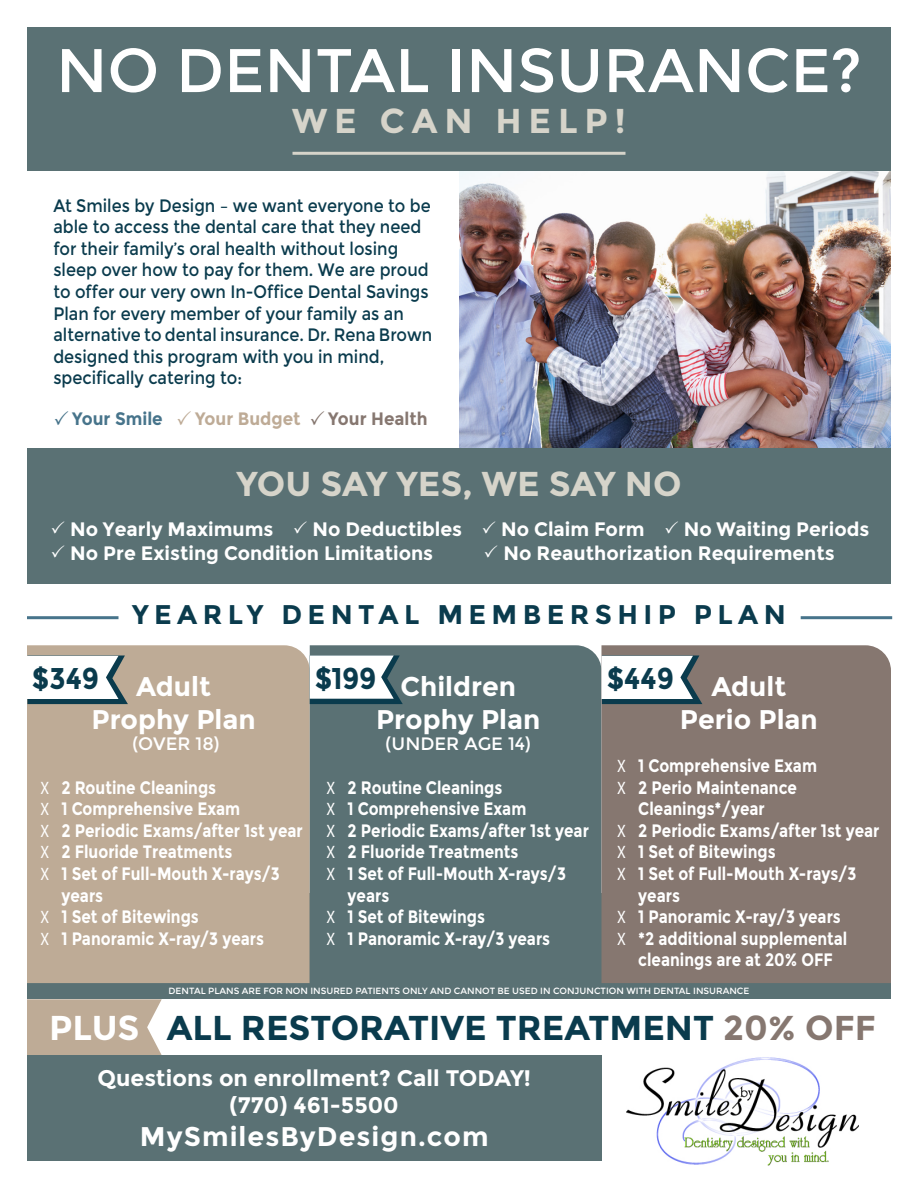
<style>
.page{position:relative;width:918px;height:1188px;background:#fff}
.page>*{position:absolute;margin:0;border:0;box-sizing:border-box;transform-origin:0 0}
.t1{font:61.5px "Montserrat";color:#fff}
.t2{font:700 34.5px "Montserrat";color:#0a3b4d}
.t3{font:700 34.5px "Montserrat";color:#d6d4ca}
.t4{font:700 34.5px "Montserrat";letter-spacing:.2em;color:#d6d4ca}
.t5{font:700 30px "Montserrat";color:#0a3b4d;scale:.92 1}
.t6{font:700 27px/32.4px "Montserrat";color:#fff;text-align:center}
.t7{font:700 27px "Montserrat";letter-spacing:.2em;color:#0a3b4d}
.t8{font:700 27px "Montserrat";letter-spacing:.04em;color:#fff}
.t9{font:700 22.5px/27px "Montserrat";color:#fff;text-align:center}
.t10{font:700 19.5px "Montserrat";color:#fff}
.t11{font:700 18px/21.6px "Montserrat";color:#fff;scale:.85 1}
.t12{font:18px/21.6px "Montserrat";color:#0a3b4d;scale:.9 1}
.t13{font:18px "Montserrat";color:#fff}
.t14{font:700 18px "Montserrat";color:#beab96;scale:.94 1}
.t15{font:700 18px "Montserrat";color:#867770;scale:.94 1}
.t16{font:700 18px "Montserrat";color:#47748b;scale:.94 1}
.t17{font:9px "Montserrat";color:#fff}
.s1{font-family:"Myriad Pro";font-weight:400}
.s2{color:#fff}
.s3{color:#867770}
</style>
<div class="page">
<div style="left:27px;top:894px;width:864px;height:105px;background:#5a7174"></div>
<img style="left:459px;top:170px;width:432px;height:278px">
<svg style="left:27px;top:999px;width:135px;height:56px;background:#c1b09c"></svg>
<div style="left:27px;top:645px;width:283px;height:338px;background:#beab96"></div>
<div style="left:310px;top:645px;width:291px;height:249px;background:#5a7174"></div>
<div style="left:601px;top:645px;width:290px;height:338px;background:#867770"></div>
<div style="left:27px;top:1055px;width:574px;height:106px;background:#5a7174"></div>
<div style="left:27px;top:27px;width:864px;height:143px;background:#5a7174"></div>
<hr style="left:292px;top:152px;width:334px;height:3px;background:#d6d4ca">
<div style="left:27px;top:448px;width:864px;height:136px;background:#5a7174"></div>
<hr style="left:27px;top:616px;width:91px;height:3px;background:#47748b">
<hr style="left:801px;top:616px;width:91px;height:3px;background:#47748b">
<svg style="left:27px;top:656px;width:101px;height:48px"></svg>
<svg style="left:310px;top:656px;width:93px;height:48px"></svg>
<svg style="left:601px;top:656px;width:101px;height:48px"></svg>
<img style="left:626px;top:1057px;width:232px;height:109px">
<p class="t1" style="left:56px;top:35px;width:807px">NO DENTAL INSURANCE?</p>
<p class="t4" style="left:292px;top:101px;width:335px">WE CAN HELP!</p>
<p class="t12" style="left:53px;top:195px;width:423px">At Smiles by Design – we want everyone to be able to access the dental care that they need for their family’s oral health without losing sleep over how to pay for them. We are proud to offer our very own In-Office Dental Savings Plan for every member of your family as an alternative to dental insurance. Dr. Rena Brown designed this program with you in mind, specifically catering to:</p>
<p class="t16" style="left:72px;top:408px;width:98px">Your Smile</p>
<p class="t14" style="left:195px;top:408px;width:114px">Your Budget</p>
<p class="t15" style="left:328px;top:408px;width:107px">Your Health</p>
<p class="t3" style="left:236px;top:463px;width:447px">YOU SAY YES, WE SAY NO</p>
<p class="t10" style="left:70px;top:518px;width:205px">No Yearly Maximums</p>
<p class="t10" style="left:313px;top:518px;width:151px">No Deductibles</p>
<p class="t10" style="left:501px;top:518px;width:145px">No Claim Form</p>
<p class="t10" style="left:684px;top:518px;width:187px">No Waiting Periods</p>
<p class="t10" style="left:70px;top:541px;width:364px">No Pre Existing Condition Limitations</p>
<p class="t10" style="left:504px;top:541px;width:333px">No Reauthorization Requirements</p>
<p class="t7" style="left:132px;top:599px;width:655px">YEARLY DENTAL MEMBERSHIP PLAN</p>
<p class="t5" style="left:32px;top:661px;width:75px">$349</p>
<p class="t5" style="left:315px;top:661px;width:69px">$199</p>
<p class="t5" style="left:607px;top:661px;width:75px">$449</p>
<p class="t6" style="left:376px;top:671px;width:166px">Children<br>Prophy Plan</p>
<p class="t13" style="left:386px;top:734px;width:147px">(UNDER AGE 14)</p>
<p class="t11" style="left:327px;top:776px;width:208px"><span class="s1">9</span> 2 Routine Cleanings</p>
<p class="t11" style="left:327px;top:798px;width:237px"><span class="s1">9</span> 1 Comprehensive Exam</p>
<p class="t11" style="left:327px;top:820px;width:310px"><span class="s1">9</span> 2 Periodic Exams/after 1st year</p>
<p class="t11" style="left:327px;top:841px;width:227px"><span class="s1">9</span> 2 Fluoride Treatments</p>
<p class="t11" style="left:348px;top:863px;width:258px;text-indent:-21px"><span class="s1">9</span> 1 Set of Full-Mouth X-rays/3 years</p>
<p class="t11" style="left:327px;top:906px;width:188px"><span class="s1">9</span> 1 Set of Bitewings</p>
<p class="t11" style="left:327px;top:928px;width:265px"><span class="s1">9</span> 1 Panoramic X-ray/3 years</p>
<p class="t6" style="left:91px;top:671px;width:166px">Adult<br>Prophy Plan</p>
<p class="t13" style="left:133px;top:734px;width:88px">(OVER 18)</p>
<p class="t11" style="left:40px;top:776px;width:208px"><span class="s1">9</span> 2 Routine Cleanings</p>
<p class="t11" style="left:40px;top:798px;width:237px"><span class="s1">9</span> 1 Comprehensive Exam</p>
<p class="t11" style="left:40px;top:820px;width:310px"><span class="s1">9</span> 2 Periodic Exams/after 1st year</p>
<p class="t11" style="left:40px;top:841px;width:227px"><span class="s1">9</span> 2 Fluoride Treatments</p>
<p class="t11" style="left:62px;top:863px;width:258px;text-indent:-21px"><span class="s1">9</span> 1 Set of Full-Mouth X-rays/3 years</p>
<p class="t11" style="left:40px;top:906px;width:188px"><span class="s1">9</span> 1 Set of Bitewings</p>
<p class="t11" style="left:40px;top:928px;width:265px"><span class="s1">9</span> 1 Panoramic X-ray/3 years</p>
<p class="t6" style="left:680px;top:671px;width:140px">Adult<br>Perio Plan</p>
<p class="t11" style="left:617px;top:755px;width:237px"><span class="s1">9</span> 1 Comprehensive Exam</p>
<p class="t11" style="left:638px;top:776px;width:188px;text-indent:-21px"><span class="s1">9</span> 2 Perio Maintenance<br>Cleanings*/year</p>
<p class="t11" style="left:617px;top:820px;width:310px"><span class="s1">9</span> 2 Periodic Exams/after 1st year</p>
<p class="t11" style="left:617px;top:841px;width:188px"><span class="s1">9</span> 1 Set of Bitewings</p>
<p class="t11" style="left:638px;top:863px;width:258px;text-indent:-21px"><span class="s1">9</span> 1 Set of Full-Mouth X-rays/3 years</p>
<p class="t11" style="left:617px;top:906px;width:265px"><span class="s1">9</span> 1 Panoramic X-ray/3 years</p>
<p class="t11" style="left:617px;top:928px;width:272px;text-align:center"><span class="s1">9</span> *2 additional supplemental cleanings are at 20% OFF</p>
<p class="t17" style="left:169px;top:986px;width:582px">DENTAL PLANS ARE FOR NON INSURED PATIENTS ONLY AND CANNOT BE USED IN CONJUNCTION WITH DENTAL INSURANCE</p>
<p class="t2" style="left:49px;top:1007px;width:828px"><span class="s2">PLUS</span> ALL RESTORATIVE TREATMENT <span class="s3">20% OFF</span></p>
<p class="t9" style="left:97px;top:1065px;width:435px">Questions on enrollment? Call TODAY! (770) 461-5500</p>
<p class="t8" style="left:140px;top:1120px;width:350px">MySmilesByDesign.com</p>
</div>
